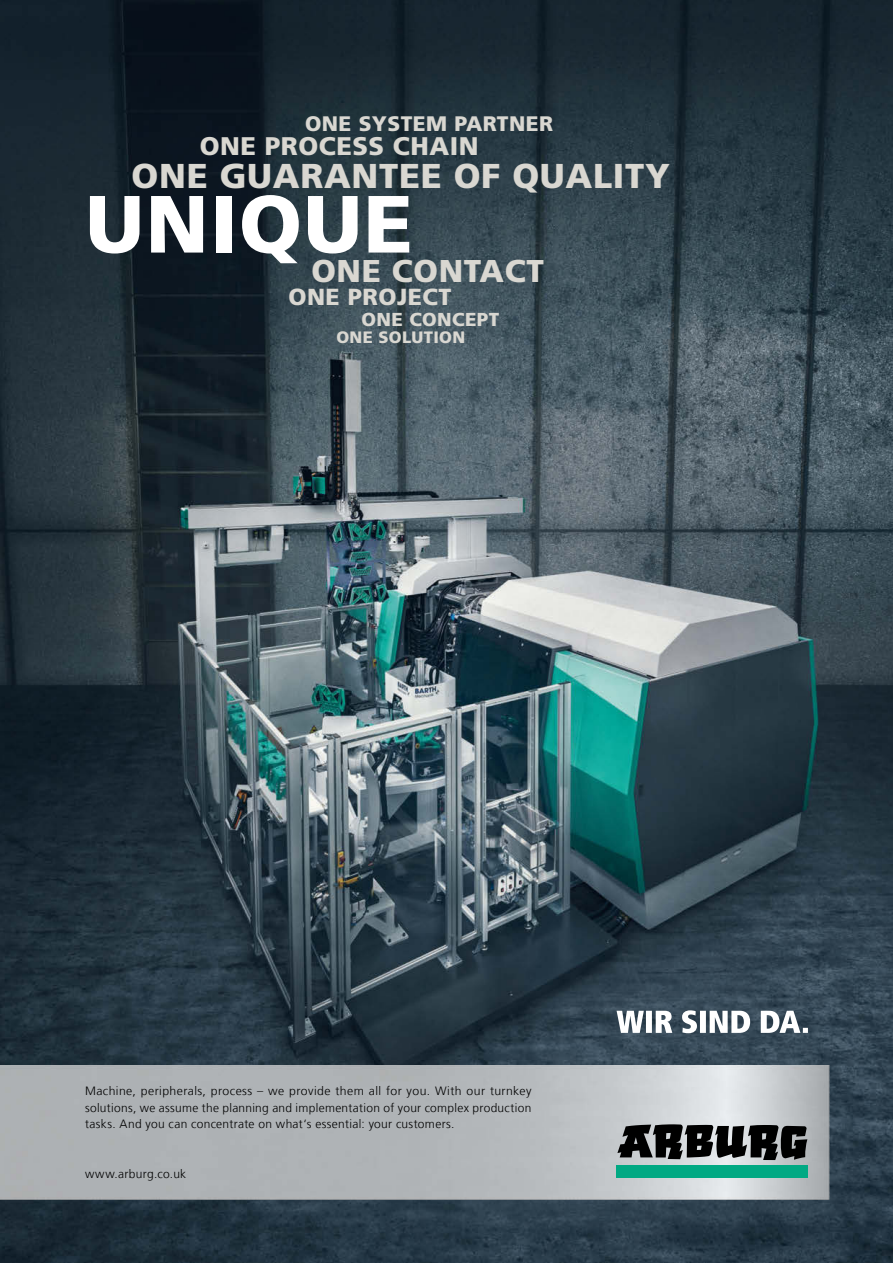
<style>
.page{position:relative;width:893px;height:1263px;background:#fff}
.page>*{position:absolute;margin:0;border:0;box-sizing:border-box;transform-origin:0 0}
.t1{font:900 81px "Frutiger LT Com";letter-spacing:.02em;color:#fff}
.t2{font:900 34.5px "Frutiger LT Com";letter-spacing:.02em;color:#d9d7d1}
.t3{font:900 31.5px "Frutiger LT Com";letter-spacing:.02em;color:#d9d7d1}
.t4{font:900 25.5px "Frutiger LT Com";letter-spacing:.02em;color:#d9d7d1}
.t5{font:900 23.25px "Frutiger LT Com";letter-spacing:.02em;color:#d9d7d1}
.t6{font:900 21px "Frutiger LT Com";letter-spacing:.02em;color:#d9d7d1}
.t7{font:900 18.75px "Frutiger LT Com";letter-spacing:.02em;color:#d9d7d1}
.t8{font:900 16.5px "Frutiger LT Com";letter-spacing:.02em;color:#d9d7d1}
.t9{font:300 12px/16.5px "Frutiger LT Com";letter-spacing:.025em;color:#000;text-align:justify}
</style>
<div class="page">
<img style="left:0;top:0;width:893px;height:1263px">
<img style="left:0;top:1065px;width:829px;height:134px">
<svg style="left:617px;top:1010px;width:191px;height:23px"></svg>
<svg style="left:617px;top:1124px;width:190px;height:36px;background:#444546"></svg>
<div style="left:617px;top:1165px;width:191px;height:13px;background:#00a983"></div>
<h3 class="t6" style="left:305px;top:111px;width:249px">ONE SYSTEM PARTNER</h3>
<h2 class="t2" style="left:132px;top:154px;width:540px">ONE GUARANTEE OF QUALITY</h2>
<h3 class="t4" style="left:200px;top:131px;width:280px">ONE PROCESS CHAIN</h3>
<h1 class="t1" style="left:85px;top:175px;width:329px">UNIQUE</h1>
<h3 class="t3" style="left:311px;top:252px;width:234px">ONE CONTACT</h3>
<h3 class="t5" style="left:288px;top:283px;width:164px">ONE PROJECT</h3>
<h3 class="t7" style="left:362px;top:308px;width:139px">ONE CONCEPT</h3>
<h3 class="t8" style="left:336px;top:328px;width:130px">ONE SOLUTION</h3>
<p class="t9" style="left:85px;top:1083px;width:448px">Machine, peripherals, process – we provide them all for you. With our turnkey solutions, we assume the planning and implementation of your complex production tasks. And you can concentrate on what‘s essential: your customers.</p>
<p class="t9" style="left:85px;top:1165px;width:103px">www.arburg.co.uk</p>
</div>
